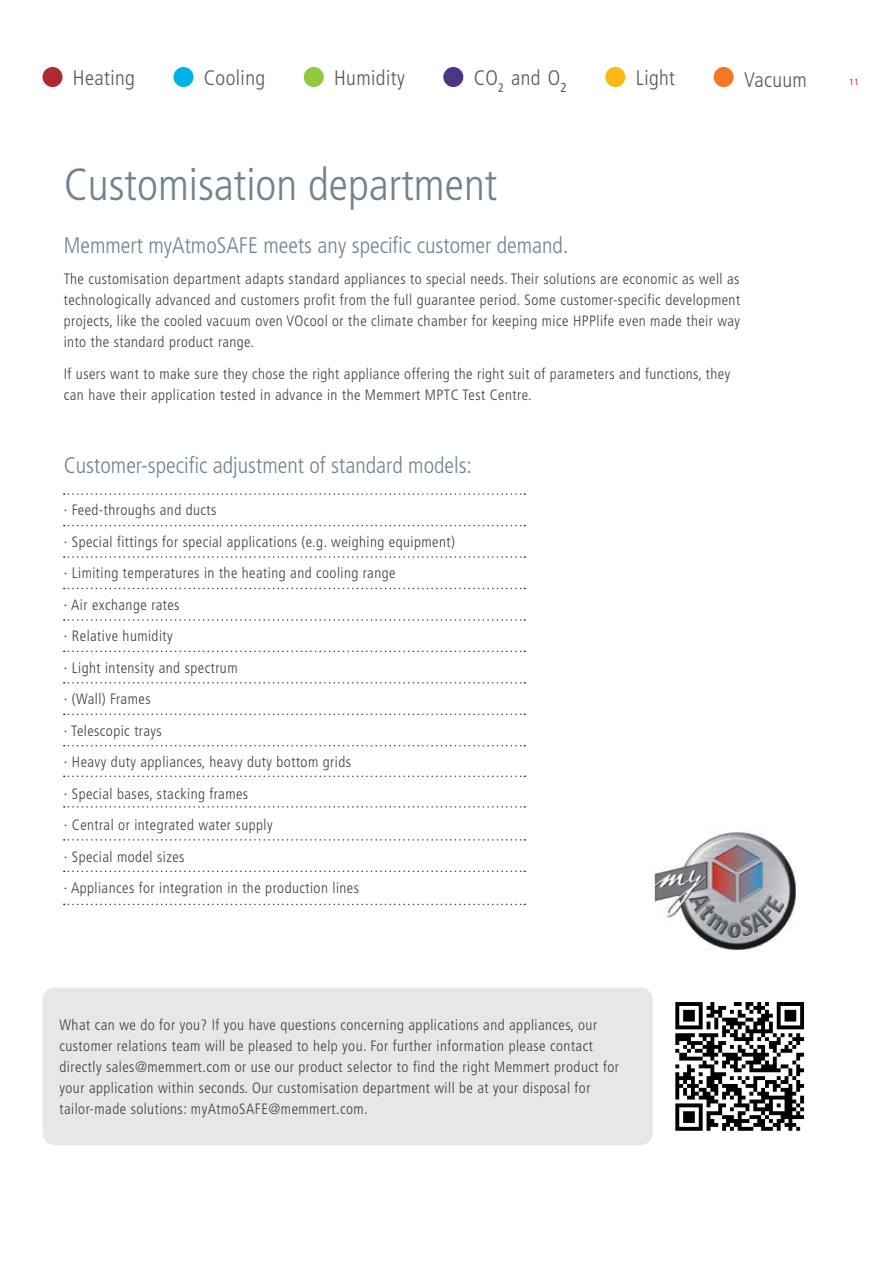
<style>
.page{position:relative;width:893px;height:1263px;background:#fff}
.page>*{position:absolute;margin:0;border:0;box-sizing:border-box;transform-origin:0 0}
.t1{font:300 condensed 45px "Frutiger LT";color:#708391}
.t2{font:300 condensed 22.5px "Frutiger LT Std";color:#708391}
.t3{font:300 condensed 21px "Frutiger LT Std";letter-spacing:.02em;color:#58595b}
.t4{font:300 condensed 15px/31.5px "Frutiger LT Std";letter-spacing:.03em;color:#414042}
.t5{font:condensed 9px "Frutiger";color:#ed1d24}
</style>
<div class="page">
<div style="left:43px;top:67px;width:20px;height:20px;background:#af2a30;border-radius:50%"></div>
<div style="left:173px;top:67px;width:21px;height:20px;background:#00b2e9;border-radius:50%"></div>
<div style="left:304px;top:67px;width:20px;height:20px;background:#92c83e;border-radius:50%"></div>
<div style="left:443px;top:67px;width:20px;height:20px;background:#4d3586;border-radius:50%"></div>
<div style="left:605px;top:67px;width:20px;height:20px;background:#fdb714;border-radius:50%"></div>
<div style="left:714px;top:67px;width:20px;height:20px;background:#f47721;border-radius:50%"></div>
<div style="left:43px;top:988px;width:610px;height:157px;background:#e6e7e8;border-radius:13px"></div>
<svg style="left:675px;top:1002px;width:129px;height:129px"></svg>
<svg style="left:64px;top:525px;width:461px;height:1px"></svg>
<svg style="left:64px;top:493px;width:461px;height:2px"></svg>
<svg style="left:64px;top:556px;width:461px;height:2px"></svg>
<svg style="left:64px;top:588px;width:461px;height:1px"></svg>
<svg style="left:64px;top:619px;width:461px;height:2px"></svg>
<svg style="left:64px;top:651px;width:461px;height:1px"></svg>
<svg style="left:64px;top:682px;width:461px;height:1px"></svg>
<svg style="left:64px;top:713px;width:461px;height:2px"></svg>
<svg style="left:64px;top:745px;width:461px;height:1px"></svg>
<svg style="left:64px;top:775px;width:461px;height:2px"></svg>
<svg style="left:64px;top:839px;width:461px;height:2px"></svg>
<svg style="left:64px;top:904px;width:461px;height:1px"></svg>
<svg style="left:64px;top:870px;width:461px;height:2px"></svg>
<svg style="left:64px;top:806px;width:461px;height:2px"></svg>
<img style="left:655px;top:831px;width:143px;height:119px">
<h3 class="t3" style="left:73px;top:65px;width:64px">Heating</h3>
<h3 class="t3" style="left:204px;top:65px;width:63px">Cooling</h3>
<h3 class="t3" style="left:334px;top:65px;width:72px">Humidity</h3>
<h3 class="t3" style="left:474px;top:65px;width:95px">CO<sub>2</sub> and O<sub>2</sub></h3>
<p class="t5" style="left:849px;top:76px;width:11px">11</p>
<h3 class="t3" style="left:636px;top:65px;width:41px">Light</h3>
<h3 class="t3" style="left:744px;top:68px;width:64px">Vacuum</h3>
<h1 class="t1" style="left:64px;top:159px;width:435px">Customisation department</h1>
<h2 class="t2" style="left:64px;top:232px;width:506px">Memmert myAtmoSAFE meets any specific customer demand.</h2>
<p class="t4" style="left:64px;top:269px;width:678px;line-height:21px;text-align:justify">The customisation department adapts standard appliances to special needs. Their solutions are economic as well as technologically advanced and customers profit from the full guarantee period. Some customer-specific development projects, like the cooled vacuum oven VOcool or the climate chamber for keeping mice HPPlife even made their way into the standard product range.</p>
<p class="t4" style="left:64px;top:363px;width:668px;line-height:21px">If users want to make sure they chose the right appliance offering the right suit of parameters and functions, they can have their application tested in advance in the Memmert MPTC Test Centre.</p>
<h2 class="t2" style="left:64px;top:452px;width:410px">Customer-specific adjustment of standard models:</h2>
<p class="t4" style="left:64px;top:494px;width:393px">· Feed-throughs and ducts<br>· Special fittings for special applications (e.g. weighing equipment) · Limiting temperatures in the heating and cooling range<br>· Air exchange rates<br>· Relative humidity<br>· Light intensity and spectrum<br>· (Wall) Frames<br>· Telescopic trays<br>· Heavy duty appliances, heavy duty bottom grids<br>· Special bases, stacking frames<br>· Central or integrated water supply<br>· Special model sizes<br>· Appliances for integration in the production lines</p>
<p class="t4" style="left:60px;top:1014px;width:561px;line-height:21px">What can we do for you? If you have questions concerning applications and appliances, our customer relations team will be pleased to help you. For further information please contact directly sales@memmert.com or use our product selector to find the right Memmert product for your application within seconds. Our customisation department will be at your disposal for tailor-made solutions: myAtmoSAFE@memmert.com.</p>
</div>
